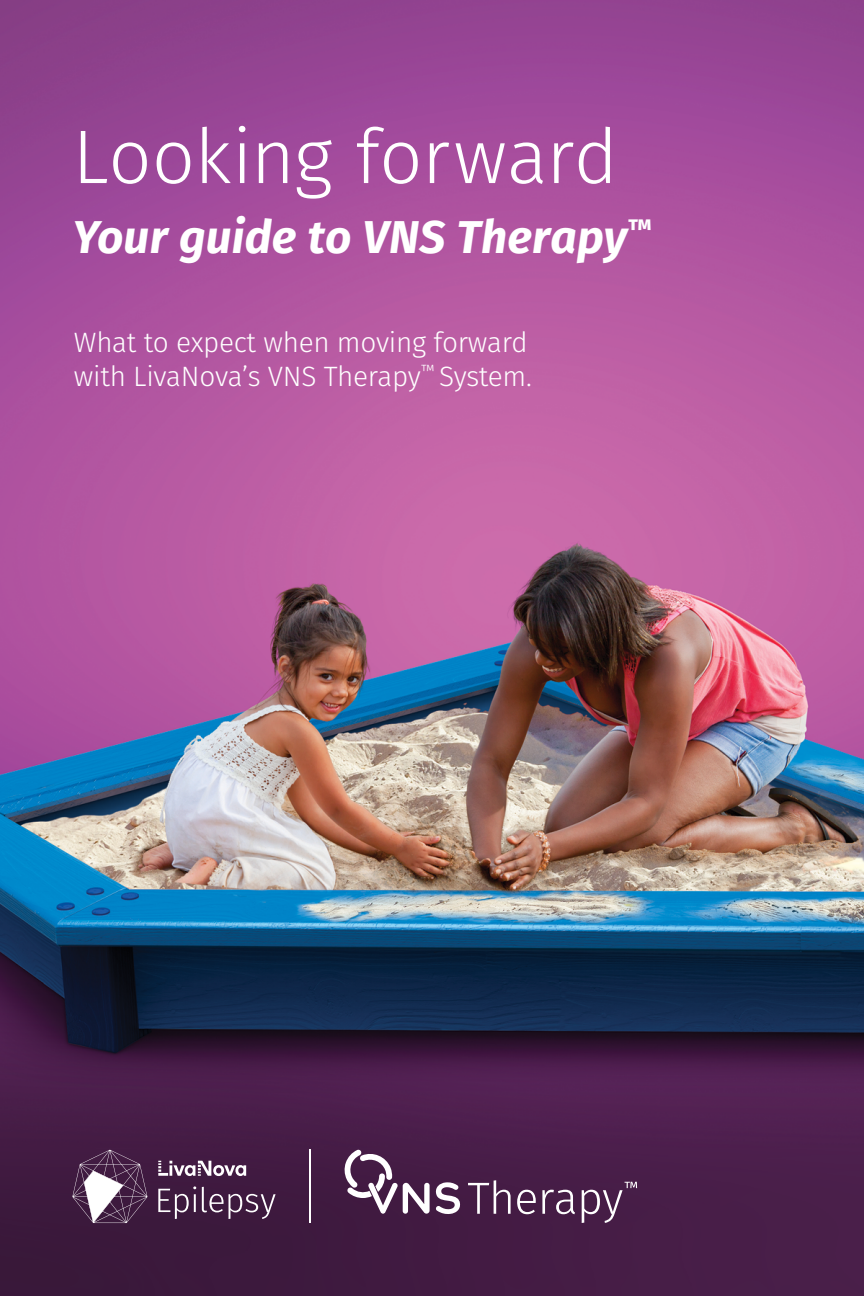
<style>
.page{position:relative;width:864px;height:1296px;background:#fff}
.page>*{position:absolute;margin:0;border:0;box-sizing:border-box;transform-origin:0 0}
.t1{font:300 76px "Fira Sans";letter-spacing:-.01em;color:#fff}
.t2{font:italic 700 46px "Fira Sans";letter-spacing:.005em;color:#fff}
.t3{font:300 28px/33.6px "Fira Sans";letter-spacing:-.01em;color:#fff}
</style>
<div class="page">
<img style="left:0;top:0;width:864px;height:1296px">
<hr style="left:310px;top:1150px;width:1px;height:73px;background:#fff">
<svg style="left:158px;top:1161px;width:88px;height:15px"></svg>
<svg style="left:158px;top:1186px;width:38px;height:33px"></svg>
<svg style="left:202px;top:1187px;width:74px;height:32px;background:#5e405f"></svg>
<svg style="left:72px;top:1150px;width:75px;height:73px"></svg>
<svg style="left:468px;top:1180px;width:43px;height:34px"></svg>
<svg style="left:517px;top:1190px;width:19px;height:24px"></svg>
<svg style="left:542px;top:1190px;width:33px;height:24px"></svg>
<svg style="left:344px;top:1149px;width:117px;height:65px"></svg>
<svg style="left:582px;top:1182px;width:55px;height:41px;background:#644164"></svg>
<h1 class="t1" style="left:72px;top:102px;width:547px">Looking forward</h1>
<h2 class="t2" style="left:72px;top:198px;width:581px">Your guide to VNS Therapy<sup>™</sup></h2>
<p class="t3" style="left:74px;top:325px;width:459px">What to expect when moving forward with LivaNova’s VNS Therapy<sup>™</sup> System.</p>
</div>
